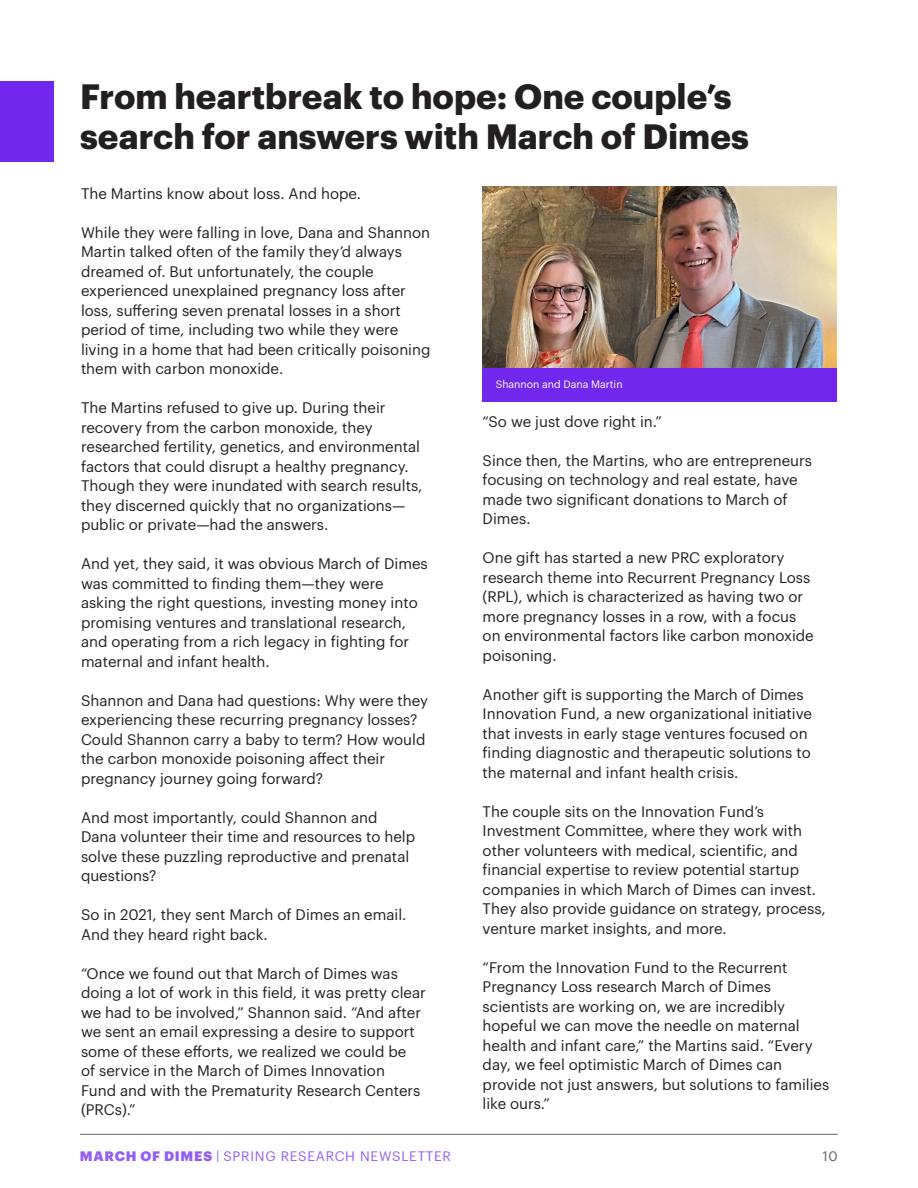
<style>
.page{position:relative;width:918px;height:1188px;background:#fff}
.page>*{position:absolute;margin:0;border:0;box-sizing:border-box;transform-origin:0 0}
.t1{font:700 34.5px/40.5px "Graphik";color:#231f20}
.t2{font:15px/19.5px "Graphik";color:#231f20}
.t3{font:13.5px "Graphik";letter-spacing:.055em;color:#945ff1}
.t4{font:13.5px "Graphik";color:#636366}
.t5{font:10.5px "Graphik";color:#fff}
.s1{font-weight:900}
</style>
<div class="page">
<hr style="left:80px;top:1134px;width:758px;height:1px;background:#636366">
<div style="left:0;top:81px;width:54px;height:81px;background:#7029ec"></div>
<div style="left:483px;top:367px;width:354px;height:34px;background:#7029ec"></div>
<img style="left:483px;top:187px;width:354px;height:180px">
<p class="t1" style="left:80px;top:73px;width:670px">From heartbreak to hope: One couple’s search for answers with March of Dimes</p>
<p class="t2" style="left:81px;top:182px;width:282px">The Martins know about loss. And hope.</p>
<p class="t2" style="left:81px;top:221px;width:351px">While they were falling in love, Dana and Shannon Martin talked often of the family they’d always dreamed of. But unfortunately, the couple experienced unexplained pregnancy loss after loss, suffering seven prenatal losses in a short period of time, including two while they were living in a home that had been critically poisoning them with carbon monoxide.</p>
<p class="t2" style="left:81px;top:397px;width:343px">The Martins refused to give up. During their recovery from the carbon monoxide, they researched fertility, genetics, and environmental factors that could disrupt a healthy pregnancy.<br>Though they were inundated with search results, they discerned quickly that no organizations— public or private—had the answers.</p>
<p class="t2" style="left:81px;top:553px;width:348px">And yet, they said, it was obvious March of Dimes was committed to finding them—they were asking the right questions, investing money into promising ventures and translational research, and operating from a rich legacy in fighting for maternal and infant health.</p>
<p class="t2" style="left:81px;top:689px;width:349px">Shannon and Dana had questions: Why were they experiencing these recurring pregnancy losses?<br>Could Shannon carry a baby to term? How would the carbon monoxide poisoning affect their pregnancy journey going forward?</p>
<p class="t2" style="left:81px;top:806px;width:336px">And most importantly, could Shannon and Dana volunteer their time and resources to help solve these puzzling reproductive and prenatal questions?</p>
<p class="t2" style="left:81px;top:904px;width:327px">So in 2021, they sent March of Dimes an email.<br>And they heard right back.</p>
<p class="t2" style="left:81px;top:962px;width:346px">“Once we found out that March of Dimes was doing a lot of work in this field, it was pretty clear we had to be involved,” Shannon said. “And after we sent an email expressing a desire to support some of these efforts, we realized we could be<br>of service in the March of Dimes Innovation<br>Fund and with the Prematurity Research Centers (PRCs).”</p>
<p class="t5" style="left:496px;top:376px;width:128px">Shannon and Dana Martin</p>
<p class="t2" style="left:483px;top:410px;width:181px">“So we just dove right in.”</p>
<p class="t2" style="left:483px;top:449px;width:331px">Since then, the Martins, who are entrepreneurs focusing on technology and real estate, have made two significant donations to March of Dimes.</p>
<p class="t2" style="left:483px;top:547px;width:333px">One gift has started a new PRC exploratory research theme into Recurrent Pregnancy Loss (RPL), which is characterized as having two or more pregnancy losses in a row, with a focus on environmental factors like carbon monoxide poisoning.</p>
<p class="t2" style="left:483px;top:683px;width:331px">Another gift is supporting the March of Dimes Innovation Fund, a new organizational initiative that invests in early stage ventures focused on finding diagnostic and therapeutic solutions to the maternal and infant health crisis.</p>
<p class="t2" style="left:483px;top:800px;width:345px">The couple sits on the Innovation Fund’s Investment Committee, where they work with other volunteers with medical, scientific, and financial expertise to review potential startup companies in which March of Dimes can invest.<br>They also provide guidance on strategy, process, venture market insights, and more.</p>
<p class="t2" style="left:483px;top:956px;width:348px">“From the Innovation Fund to the Recurrent Pregnancy Loss research March of Dimes scientists are working on, we are incredibly hopeful we can move the needle on maternal health and infant care,” the Martins said. “Every day, we feel optimistic March of Dimes can provide not just answers, but solutions to families like ours.”</p>
<p class="t3" style="left:80px;top:1146px;width:373px"><span class="s1">MARCH OF DIMES</span> | SPRING RESEARCH NEWSLETTER</p>
<p class="t4" style="left:822px;top:1146px;width:17px">10</p>
</div>
